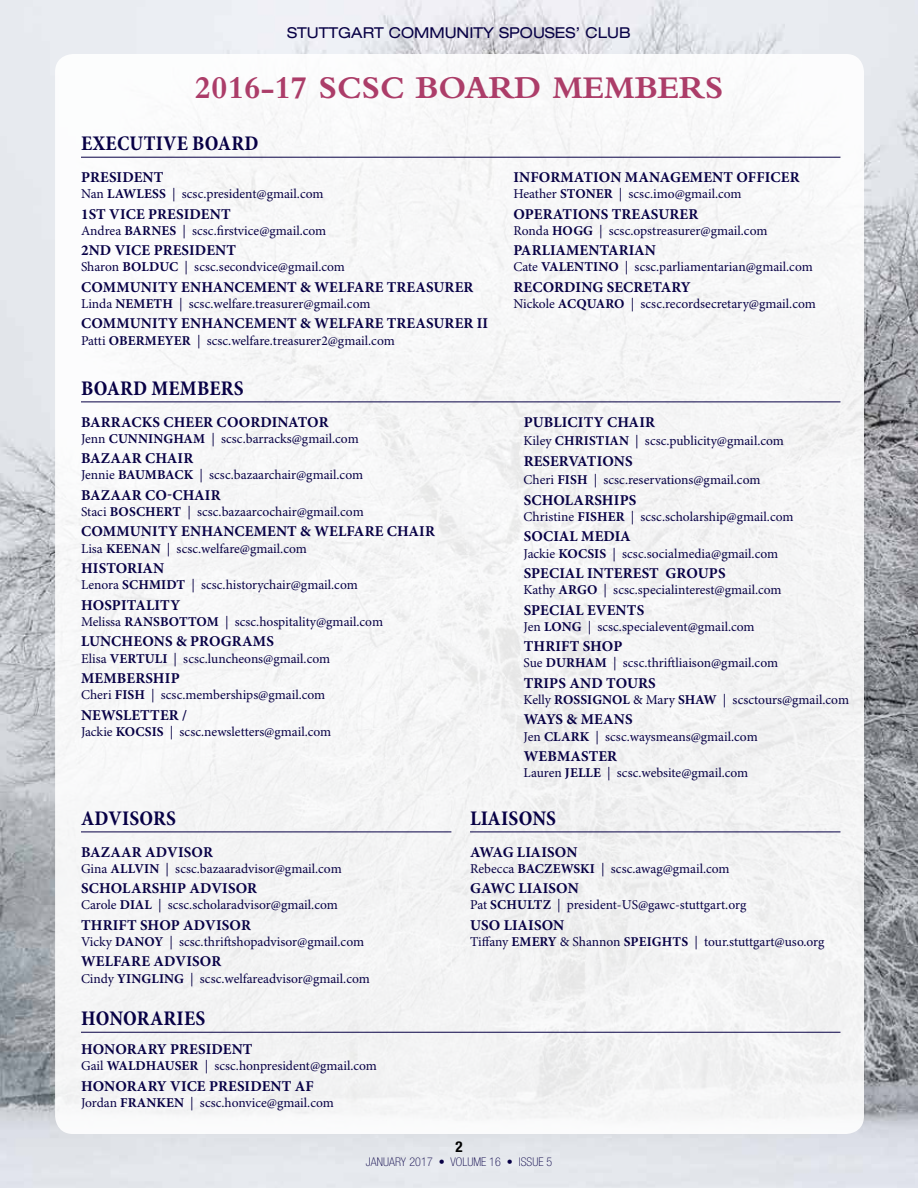
<style>
.page{position:relative;width:918px;height:1188px;background:#fff}
.page>*{position:absolute;margin:0;border:0;box-sizing:border-box;transform-origin:0 0}
.t1{font:700 33px "Bembo Std";color:#ac3d69}
.t2{font:700 condensed 21px "Minion Pro";letter-spacing:.01em;color:#070045}
.t3{font:700 15px "Minion Pro";letter-spacing:.01em;color:#070045}
.t4{font:expanded 15px "Helvetica Neue LT Std";color:#070045}
.t5{font:700 condensed 15px "Helvetica Neue LT Std";color:#000}
.t6{font:13.5px "Minion Pro";color:#070045}
.t7{font:100 condensed 12px "Helvetica Neue LT Std";color:#070045}
.s1{font-weight:700}
</style>
<div class="page">
<img style="left:0;top:0;width:918px;height:1188px">
<div style="left:55px;top:54px;width:809px;height:1080px;background:#f6f6f6;border-radius:18px"></div>
<hr style="left:81px;top:157px;width:759px;height:1px;background:#070045">
<hr style="left:81px;top:402px;width:759px;height:1px;background:#070045">
<hr style="left:81px;top:832px;width:370px;height:1px;background:#070045">
<hr style="left:470px;top:832px;width:370px;height:1px;background:#070045">
<hr style="left:81px;top:1032px;width:759px;height:1px;background:#070045">
<p class="t4" style="left:287px;top:24px;width:345px">STUTTGART COMMUNITY SPOUSES’ CLUB</p>
<h1 class="t1" style="left:195px;top:69px;width:146px">2016-17 SCSC</h1>
<h1 class="t1" style="left:415px;top:69px;width:309px">BOARD MEMBERS</h1>
<h2 class="t2" style="left:81px;top:131px;width:179px">EXECUTIVE BOARD</h2>
<p class="t3" style="left:81px;top:168px;width:84px">PRESIDENT</p>
<p class="t6" style="left:81px;top:186px;width:244px">Nan <span class="s1">LAWLESS</span> | scsc.president@gmail.com</p>
<p class="t3" style="left:81px;top:205px;width:151px">1ST VICE PRESIDENT</p>
<p class="t6" style="left:81px;top:222px;width:247px">Andrea <span class="s1">BARNES</span> | scsc.firstvice@gmail.com</p>
<p class="t3" style="left:81px;top:241px;width:157px">2ND VICE PRESIDENT</p>
<p class="t6" style="left:81px;top:259px;width:265px">Sharon <span class="s1">BOLDUC</span> | scsc.secondvice@gmail.com</p>
<p class="t3" style="left:81px;top:278px;width:60px">COMMUNIT</p>
<p class="t3" style="left:168px;top:278px;width:56px">Y ENHANCE</p>
<p class="t3" style="left:254px;top:278px;width:25px">MENT</p>
<p class="t3" style="left:300px;top:278px;width:65px">&amp; WELFARE</p>
<p class="t3" style="left:387px;top:278px;width:88px">TREASURER</p>
<p class="t6" style="left:81px;top:296px;width:291px">Linda <span class="s1">NEMETH</span> | scsc.welfare.treasurer@gmail.com</p>
<p class="t3" style="left:81px;top:315px;width:60px">COMMUNIT</p>
<p class="t3" style="left:168px;top:315px;width:56px">Y ENHANCE</p>
<p class="t3" style="left:254px;top:315px;width:25px">MENT</p>
<p class="t3" style="left:300px;top:315px;width:65px">&amp; WELFARE</p>
<p class="t3" style="left:387px;top:315px;width:97px">TREASURER II</p>
<p class="t6" style="left:81px;top:332px;width:315px">Patti <span class="s1">OBERMEYER</span> | scsc.welfare.treasurer2@gmail.com</p>
<h2 class="t2" style="left:81px;top:376px;width:27px">BOARD</h2>
<h2 class="t2" style="left:152px;top:376px;width:94px">MEMBERS</h2>
<p class="t3" style="left:81px;top:413px;width:249px">BARRACKS CHEER COORDINATOR</p>
<p class="t6" style="left:81px;top:430px;width:279px">Jenn <span class="s1">CUNNINGHAM</span> | scsc.barracks@gmail.com</p>
<p class="t3" style="left:81px;top:449px;width:114px">BAZAAR CHAIR</p>
<p class="t6" style="left:81px;top:467px;width:284px">Jennie <span class="s1">BAUMBACK</span> | scsc.bazaarchair@gmail.com</p>
<p class="t3" style="left:81px;top:486px;width:141px">BAZAAR CO-CHAIR</p>
<p class="t6" style="left:81px;top:504px;width:284px">Staci <span class="s1">BOSCHERT</span> | scsc.bazaarcochair@gmail.com</p>
<p class="t3" style="left:81px;top:523px;width:60px">COMMUNIT</p>
<p class="t3" style="left:168px;top:523px;width:56px">Y ENHANCE</p>
<p class="t3" style="left:254px;top:523px;width:25px">MENT</p>
<p class="t3" style="left:300px;top:523px;width:65px">&amp; WELFARE</p>
<p class="t3" style="left:387px;top:523px;width:50px">CHAIR</p>
<p class="t6" style="left:81px;top:540px;width:227px">Lisa <span class="s1">KEENAN</span> | scsc.welfare@gmail.com</p>
<p class="t3" style="left:81px;top:559px;width:85px">HISTORIAN</p>
<p class="t6" style="left:81px;top:577px;width:278px">Lenora <span class="s1">SCHMIDT</span> | scsc.historychair@gmail.com</p>
<p class="t3" style="left:81px;top:596px;width:98px">HOSPITALITY</p>
<p class="t6" style="left:81px;top:614px;width:304px">Melissa <span class="s1">RANSBOTTOM</span> | scsc.hospitality@gmail.com</p>
<p class="t3" style="left:81px;top:633px;width:194px">LUNCHEONS &amp; PROGRAMS</p>
<p class="t6" style="left:81px;top:650px;width:251px">Elisa <span class="s1">VERTULI</span> | scsc.luncheons@gmail.com</p>
<p class="t3" style="left:81px;top:669px;width:99px">MEMBERSHIP</p>
<p class="t6" style="left:81px;top:687px;width:246px">Cheri <span class="s1">FISH</span> | scsc.memberships@gmail.com</p>
<p class="t3" style="left:81px;top:706px;width:108px">NEWSLETTER /</p>
<p class="t6" style="left:81px;top:723px;width:252px">Jackie <span class="s1">KOCSIS</span> | scsc.newsletters@gmail.com</p>
<p class="t3" style="left:513px;top:168px;width:71px">INFORMATION</p>
<p class="t3" style="left:625px;top:168px;width:25px">MANA</p>
<p class="t3" style="left:670px;top:168px;width:45px">GEMENT</p>
<p class="t3" style="left:737px;top:168px;width:38px">OFFICER</p>
<p class="t6" style="left:513px;top:186px;width:230px">Heather <span class="s1">STONER</span> | scsc.imo@gmail.com</p>
<p class="t3" style="left:513px;top:205px;width:31px">OPERATIONS</p>
<p class="t3" style="left:612px;top:205px;width:88px">TREASURER</p>
<p class="t6" style="left:513px;top:222px;width:256px">Ronda <span class="s1">HOGG</span> | scsc.opstreasurer@gmail.com</p>
<p class="t3" style="left:513px;top:241px;width:144px">PARLIAMENTARIAN</p>
<p class="t6" style="left:513px;top:259px;width:301px">Cate <span class="s1">VALENTINO</span> | scsc.parliamentarian@gmail.com</p>
<p class="t3" style="left:513px;top:278px;width:11px">RECORDIN</p>
<p class="t3" style="left:593px;top:278px;width:25px">G SECRETAR</p>
<p class="t3" style="left:681px;top:278px;width:11px">Y</p>
<p class="t6" style="left:513px;top:296px;width:304px">Nickole <span class="s1">ACQUARO</span> | scsc.recordsecretary@gmail.com</p>
<p class="t3" style="left:524px;top:413px;width:133px">PUBLICITY CHAIR</p>
<p class="t6" style="left:524px;top:433px;width:262px">Kiley <span class="s1">CH RISTIAN</span> | scsc.publicity@gmail.com</p>
<p class="t3" style="left:524px;top:452px;width:110px">RESERVATIONS</p>
<p class="t6" style="left:524px;top:472px;width:238px">Cheri <span class="s1">FISH</span> | scsc.reservations@gmail.com</p>
<p class="t3" style="left:524px;top:491px;width:114px">SCHOLARSHIPS</p>
<p class="t6" style="left:524px;top:509px;width:271px">Christine <span class="s1">FISHER</span> | scsc.scholarship@gmail.com</p>
<p class="t3" style="left:524px;top:528px;width:10px">SOCIA</p>
<p class="t3" style="left:570px;top:528px;width:35px">L MEDIA</p>
<p class="t6" style="left:524px;top:545px;width:256px">Jackie <span class="s1">KOCSIS</span> | scsc.socialmedia@gmail.com</p>
<p class="t3" style="left:524px;top:564px;width:204px">SPECIAL INTEREST GROUPS</p>
<p class="t6" style="left:524px;top:582px;width:260px">Kathy <span class="s1">ARGO</span> | scsc.specialinterest@gmail.com</p>
<p class="t3" style="left:524px;top:601px;width:122px">SPECIAL EVENTS</p>
<p class="t6" style="left:524px;top:618px;width:233px">Jen <span class="s1">LONG</span> | scsc.specialevent@gmail.com</p>
<p class="t3" style="left:524px;top:637px;width:99px">THRIFT SHOP</p>
<p class="t6" style="left:524px;top:655px;width:256px">Sue <span class="s1">DURHAM</span> | scsc.thriftliaison@gmail.com</p>
<p class="t3" style="left:524px;top:674px;width:134px">TRIPS AND TOURS</p>
<p class="t6" style="left:524px;top:692px;width:327px">Kelly <span class="s1">ROSSIGNOL</span> &amp; Mary <span class="s1">SHAW</span> | scsctours@gmail.com</p>
<p class="t3" style="left:524px;top:711px;width:110px">WAYS &amp; MEANS</p>
<p class="t6" style="left:524px;top:728px;width:236px">Jen <span class="s1">CLARK</span> | scsc.waysmeans@gmail.com</p>
<p class="t3" style="left:524px;top:747px;width:95px">WEBMASTER</p>
<p class="t6" style="left:524px;top:765px;width:226px">Lauren <span class="s1">JELLE</span> | scsc.website@gmail.com</p>
<h2 class="t2" style="left:81px;top:806px;width:95px">ADVISORS</h2>
<h2 class="t2" style="left:470px;top:806px;width:88px">LIAISONS</h2>
<p class="t3" style="left:81px;top:843px;width:133px">BAZAAR ADVISOR</p>
<p class="t6" style="left:81px;top:860px;width:39px">Gina <span class="s1">ALLV</span></p>
<p class="t6" style="left:144px;top:860px;width:199px"><span class="s1">IN</span> | scsc.bazaaradvisor@gmail.com</p>
<p class="t3" style="left:81px;top:879px;width:178px">SCHOLARSHIP ADVISOR</p>
<p class="t6" style="left:81px;top:897px;width:258px">Carole <span class="s1">DIAL</span> | scsc.scholaradvisor@gmail.com</p>
<p class="t3" style="left:81px;top:916px;width:171px">THRIFT SHOP ADVISOR</p>
<p class="t6" style="left:81px;top:934px;width:285px">Vicky <span class="s1">DANOY</span> | scsc.thriftshopadvisor@gmail.com</p>
<p class="t3" style="left:81px;top:953px;width:142px">WELFARE ADVISOR</p>
<p class="t6" style="left:81px;top:970px;width:290px">Cindy <span class="s1">YINGLING</span> | scsc.welfareadvisor@gmail.com</p>
<p class="t3" style="left:470px;top:843px;width:12px">AWA</p>
<p class="t3" style="left:503px;top:843px;width:76px">G LIAISON</p>
<p class="t6" style="left:470px;top:860px;width:261px">Rebecca <span class="s1">BACZEWSKI</span> | scsc.awag@gmail.com</p>
<p class="t3" style="left:470px;top:879px;width:24px">GAWC</p>
<p class="t3" style="left:518px;top:879px;width:62px">LIAISON</p>
<p class="t6" style="left:470px;top:897px;width:278px">Pat <span class="s1">SCHULTZ</span> | president-US@gawc-stuttgart.org</p>
<p class="t3" style="left:470px;top:916px;width:11px">USO</p>
<p class="t3" style="left:504px;top:916px;width:62px">LIAISON</p>
<p class="t6" style="left:470px;top:934px;width:356px">Tiffany <span class="s1">EMERY</span> &amp; Shannon <span class="s1">SPEIGHTS</span> | tour.stuttgart@uso.org</p>
<h2 class="t2" style="left:81px;top:1006px;width:114px">HONORARIES</h2>
<p class="t3" style="left:81px;top:1040px;width:173px">HONORARY PRESIDENT</p>
<p class="t6" style="left:81px;top:1058px;width:298px">Gail <span class="s1">WALDHAUSER</span> | scsc.honpresident@gmail.com</p>
<p class="t3" style="left:81px;top:1077px;width:234px">HONORARY VICE PRESIDENT AF</p>
<p class="t6" style="left:81px;top:1094px;width:254px">Jordan <span class="s1">FRANKEN</span> | scsc.honvice@gmail.com</p>
<p class="t5" style="left:455px;top:1137px;width:9px">2</p>
<p class="t7" style="left:366px;top:1155px;width:188px">JANUARY 2017 • VOLUME 16 • ISSUE 5</p>
</div>
